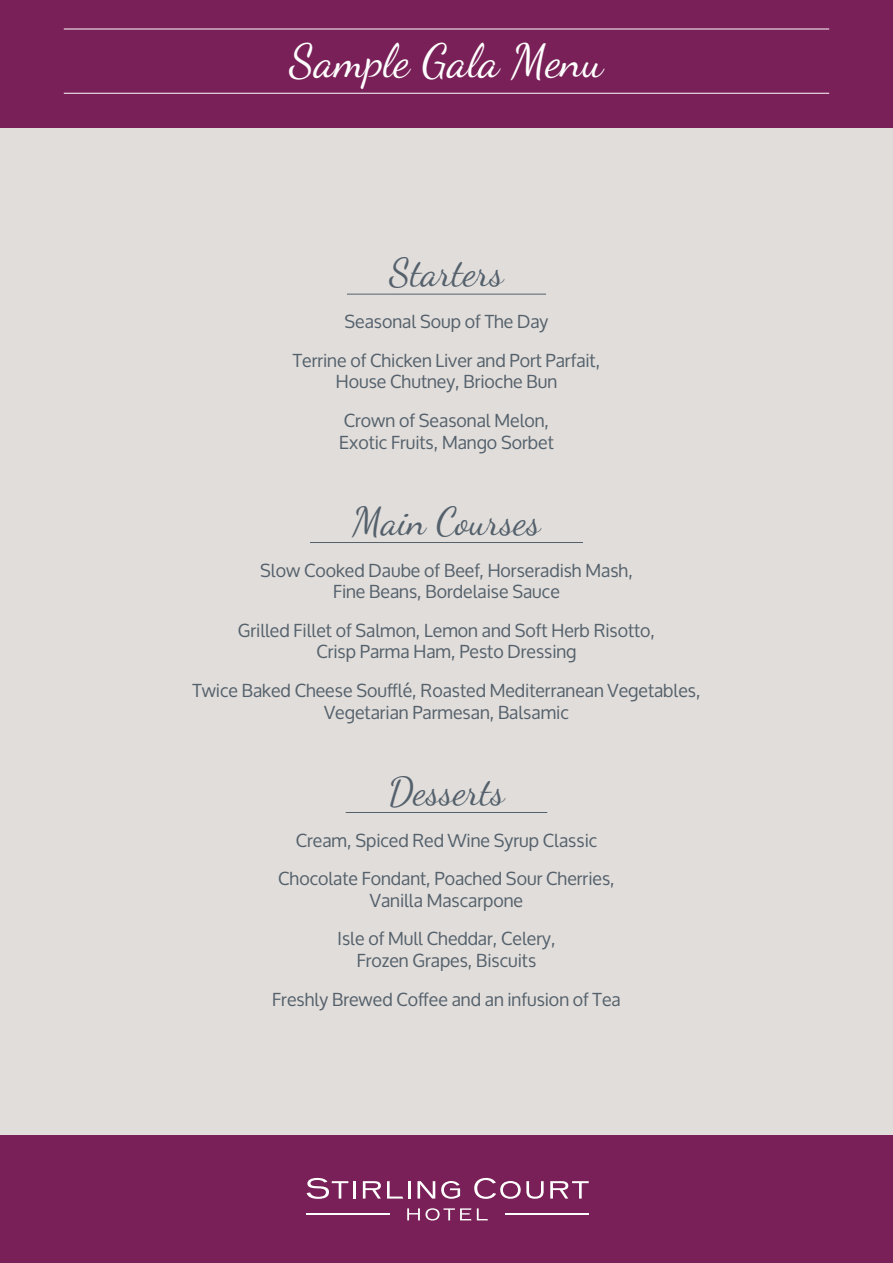
<style>
.page{position:relative;width:893px;height:1263px;background:#fff}
.page>*{position:absolute;margin:0;border:0;box-sizing:border-box;transform-origin:0 0}
.t1{font:46.5px "Dancing Script";color:#fff}
.t2{font:39px "Dancing Script";color:#54616c}
.t3{font:18px/38.5px "Oxygen";color:#54616c;text-align:center}
</style>
<div class="page">
<div style="left:0;top:128px;width:893px;height:1007px;background:#e1ddda"></div>
<div style="left:0;top:0;width:893px;height:128px;background:#782057"></div>
<div style="left:0;top:1135px;width:893px;height:128px;background:#782057"></div>
<hr style="left:347px;top:294px;width:199px;height:1px;background:#54616c">
<hr style="left:310px;top:542px;width:273px;height:1px;background:#54616c">
<hr style="left:346px;top:812px;width:201px;height:1px;background:#54616c">
<hr style="left:64px;top:29px;width:765px;height:1px;background:#fff">
<hr style="left:64px;top:93px;width:765px;height:1px;background:#fff">
<svg style="left:307px;top:1178px;width:41px;height:21px"></svg>
<svg style="left:354px;top:1181px;width:2px;height:17px"></svg>
<svg style="left:363px;top:1181px;width:18px;height:17px"></svg>
<svg style="left:387px;top:1181px;width:16px;height:17px"></svg>
<hr style="left:408px;top:1181px;width:3px;height:17px;background:#fff">
<svg style="left:417px;top:1181px;width:18px;height:17px"></svg>
<svg style="left:441px;top:1181px;width:19px;height:18px"></svg>
<svg style="left:474px;top:1178px;width:70px;height:21px"></svg>
<svg style="left:550px;top:1181px;width:39px;height:17px"></svg>
<svg style="left:407px;top:1208px;width:81px;height:12px"></svg>
<hr style="left:506px;top:1213px;width:83px;height:1px;background:#fff">
<hr style="left:306px;top:1213px;width:83px;height:1px;background:#fff">
<h1 class="t1" style="left:290px;top:33px;width:315px">Sample Gala Menu</h1>
<h2 class="t2" style="left:389px;top:249px;width:116px">Starters</h2>
<p class="t3" style="left:293px;top:303px;width:309px">Seasonal Soup of The Day<br>Terrine of Chicken Liver and Port Parfait,</p>
<p class="t3" style="left:336px;top:363px;width:223px">House Chutney, Brioche Bun<br>Crown of Seasonal Melon,</p>
<p class="t3" style="left:339px;top:423px;width:216px">Exotic Fruits, Mango Sorbet</p>
<h2 class="t2" style="left:352px;top:498px;width:189px">Main Courses</h2>
<p class="t3" style="left:260px;top:560px;width:374px;line-height:21.6px">Slow Cooked Daube of Beef, Horseradish Mash,<br>Fine Beans, Bordelaise Sauce</p>
<p class="t3" style="left:238px;top:620px;width:419px;line-height:21.6px">Grilled Fillet of Salmon, Lemon and Soft Herb Risotto,<br>Crisp Parma Ham, Pesto Dressing</p>
<p class="t3" style="left:192px;top:680px;width:510px;line-height:21.6px">Twice Baked Cheese Soufflé, Roasted Mediterranean Vegetables,<br>Vegetarian Parmesan, Balsamic</p>
<h2 class="t2" style="left:388px;top:768px;width:118px">Desserts</h2>
<p class="t3" style="left:278px;top:821px;width:338px">Cream, Spiced Red Wine Syrup Classic<br>Chocolate Fondant, Poached Sour Cherries,</p>
<p class="t3" style="left:338px;top:881px;width:219px">Vanilla Mascarpone<br>Isle of Mull Cheddar, Celery,</p>
<p class="t3" style="left:272px;top:941px;width:350px">Frozen Grapes, Biscuits<br>Freshly Brewed Coffee and an infusion of Tea</p>
</div>
